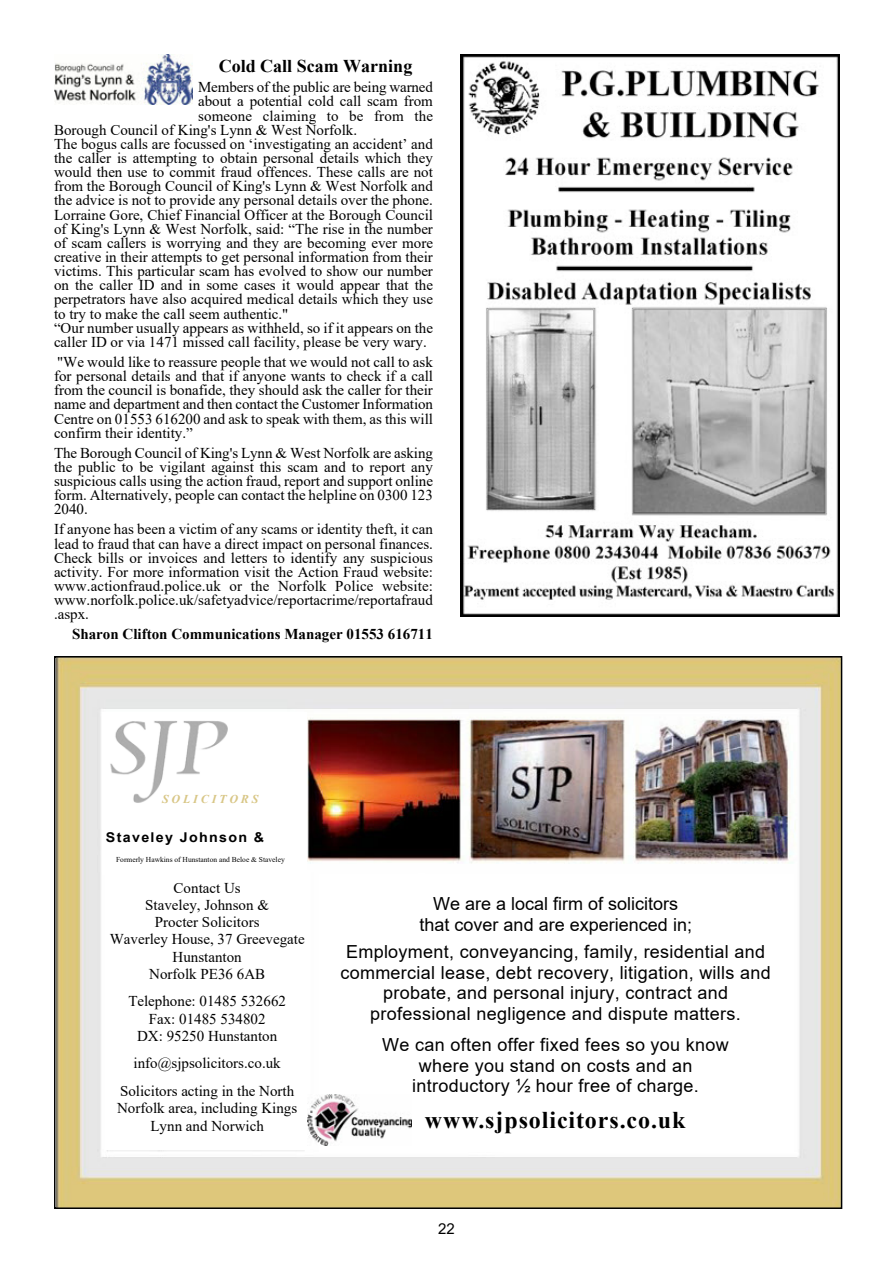
<style>
.page{position:relative;width:893px;height:1263px;background:#fff}
.page>*{position:absolute;margin:0;border:0;box-sizing:border-box;transform-origin:0 0}
.t1{font:700 24px "Times New Roman";letter-spacing:.04em;color:#000}
.t2{font:18px/20.7px "Arial";letter-spacing:.02em;color:#000;text-align:center}
.t3{font:18px/20.7px "Arial";color:#000;text-align:center}
.t4{font:700 18px "Times New Roman";color:#000}
.t5{font:15px/14.1px "Times New Roman";color:#000;text-align:center}
.t6{font:700 15px "Times New Roman";color:#000}
.t7{font:15px "Arial";color:#000}
.t8{font:700 13.5px "Arial";letter-spacing:.095em;color:#000;scale:1.06 1}
.t9{font:italic 700 12px "Times New Roman";letter-spacing:.24em;color:rgb(174 136 0/.48)}
.t10{font:7.5px "Times New Roman";color:#000}
</style>
<div class="page">
<img style="left:54px;top:54px;width:138px;height:50px">
<img style="left:460px;top:54px;width:379px;height:562px">
<img style="left:57px;top:659px;width:782px;height:547px">
<div style="left:102px;top:712px;width:205px;height:162px;background:#fff"></div>
<img style="left:110px;top:721px;width:118px;height:82px">
<div style="left:105px;top:870px;width:205px;height:280px;background:#fff"></div>
<div style="left:319px;top:874px;width:475px;height:277px;background:#fff"></div>
<img style="left:308px;top:1095px;width:104px;height:50px">
<p class="t4" style="left:219px;top:60px;width:195px">Cold Call Scam Warning</p>
<p class="t5" style="left:198px;top:82px;width:236px">Members of the public are being warned</p>
<p class="t5" style="left:198px;top:96px;width:236px">about a potential cold call scam from</p>
<p class="t5" style="left:198px;top:110px;width:236px">someone claiming to be from the</p>
<p class="t5" style="left:54px;top:124px;width:305px">Borough Council of King's Lynn &amp; West Norfolk.</p>
<p class="t5" style="left:54px;top:138px;width:380px">The bogus calls are focussed on ‘investigating an accident’ and</p>
<p class="t5" style="left:54px;top:152px;width:380px">the caller is attempting to obtain personal details which they</p>
<p class="t5" style="left:54px;top:166px;width:380px">would then use to commit fraud offences. These calls are not</p>
<p class="t5" style="left:54px;top:181px;width:380px">from the Borough Council of King's Lynn &amp; West Norfolk and</p>
<p class="t5" style="left:54px;top:195px;width:380px">the advice is not to provide any personal details over the phone.</p>
<p class="t5" style="left:54px;top:209px;width:380px">Lorraine Gore, Chief Financial Officer at the Borough Council</p>
<p class="t5" style="left:54px;top:223px;width:380px">of King's Lynn &amp; West Norfolk, said: “The rise in the number</p>
<p class="t5" style="left:54px;top:237px;width:380px">of scam callers is worrying and they are becoming ever more</p>
<p class="t5" style="left:54px;top:251px;width:380px">creative in their attempts to get personal information from their</p>
<p class="t5" style="left:54px;top:265px;width:380px">victims. This particular scam has evolved to show our number</p>
<p class="t5" style="left:54px;top:280px;width:380px">on the caller ID and in some cases it would appear that the</p>
<p class="t5" style="left:54px;top:294px;width:380px">perpetrators have also acquired medical details which they use</p>
<p class="t5" style="left:54px;top:308px;width:236px">to try to make the call seem authentic."</p>
<p class="t5" style="left:54px;top:322px;width:380px">“Our number usually appears as withheld, so if it appears on the</p>
<p class="t5" style="left:54px;top:336px;width:374px">caller ID or via 1471 missed call facility, please be very wary.</p>
<p class="t5" style="left:54px;top:356px;width:380px;text-align:justify">"We would like to reassure people that we would not call to ask for personal details and that if anyone wants to check if a call from the council is bonafide, they should ask the caller for their name and department and then contact the Customer Information Centre on 01553 616200 and ask to speak with them, as this will confirm their identity.”</p>
<p class="t5" style="left:54px;top:447px;width:380px;text-align:justify">The Borough Council of King's Lynn &amp; West Norfolk are asking the public to be vigilant against this scam and to report any suspicious calls using the action fraud, report and support online form. Alternatively, people can contact the helpline on 0300 123<br>2040.</p>
<p class="t5" style="left:54px;top:524px;width:380px;text-align:justify">If anyone has been a victim of any scams or identity theft, it can lead to fraud that can have a direct impact on personal finances.<br>Check bills or invoices and letters to identify any suspicious activity. For more information visit the Action Fraud website: www.actionfraud.police.uk or the Norfolk Police website: www.norfolk.police.uk/safetyadvice/reportacrime/reportafraud .aspx.</p>
<p class="t6" style="left:72px;top:629px;width:362px">Sharon Clifton Communications Manager 01553 616711</p>
<p class="t9" style="left:162px;top:795px;width:98px">SOLICITORS</p>
<p class="t8" style="left:106px;top:832px;width:151px">Staveley Johnson &amp;</p>
<p class="t10" style="left:116px;top:857px;width:170px">Formerly Hawkins of Hunstanton and Beloe &amp; Staveley</p>
<p class="t5" style="left:110px;top:880px;width:196px;line-height:17.2px">Contact Us<br>Staveley, Johnson &amp;<br>Procter Solicitors<br>Waverley House, 37 Greevegate<br>Hunstanton<br>Norfolk PE36 6AB</p>
<p class="t5" style="left:128px;top:994px;width:159px;line-height:17.2px">Telephone: 01485 532662<br>Fax: 01485 534802<br>DX: 95250 Hunstanton</p>
<p class="t5" style="left:120px;top:1051px;width:176px;line-height:27.6px">info@sjpsolicitors.co.uk<br>Solicitors acting in the North</p>
<p class="t5" style="left:117px;top:1101px;width:182px;line-height:17.2px">Norfolk area, including Kings<br>Lynn and Norwich</p>
<p class="t3" style="left:419px;top:895px;width:274px">We are a local firm of solicitors that cover and are experienced in;</p>
<p class="t2" style="left:340px;top:943px;width:432px">Employment, conveyancing, family, residential and commercial lease, debt recovery, litigation, wills and probate, and personal injury, contract and professional negligence and dispute matters.</p>
<p class="t2" style="left:382px;top:1036px;width:348px">We can often offer fixed fees so you know where you stand on costs and an introductory ½ hour free of charge.</p>
<h1 class="t1" style="left:425px;top:1112px;width:262px">www.sjpsolicitors.co.uk</h1>
<p class="t7" style="left:438px;top:1223px;width:18px">22</p>
</div>
